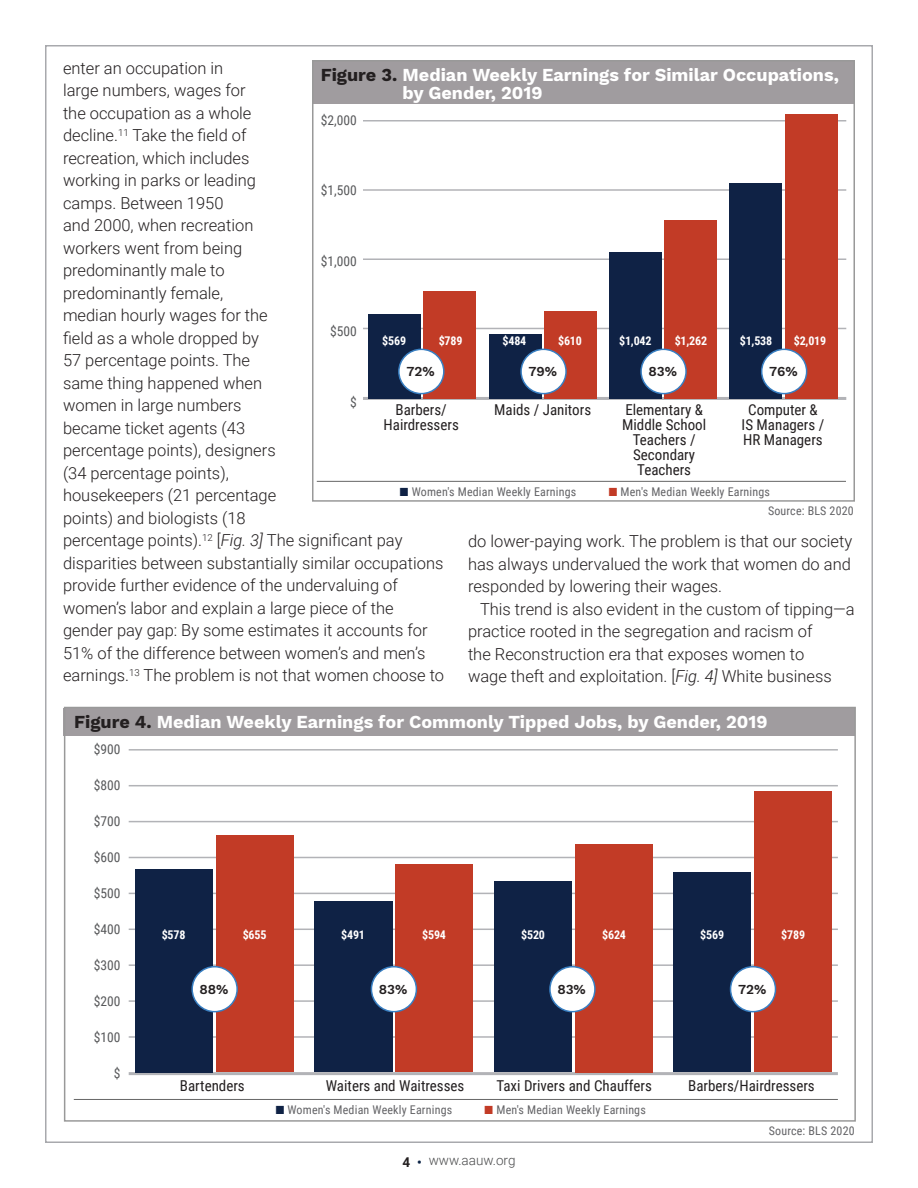
<style>
.page{position:relative;width:918px;height:1188px;background:#fff}
.page>*{position:absolute;margin:0;border:0;box-sizing:border-box;transform-origin:0 0}
.t1{font:700 18px/17.2px "Work Sans";color:#fff}
.t2{font:300 16.5px/22.5px "Roboto";color:#231f20}
.t3{font:15px/15px "Roboto Condensed";color:#231f20;text-align:center}
.t4{font:13.5px "Roboto Condensed";color:#57585a}
.t5{font:600 13.5px "Work Sans";letter-spacing:-.005em;color:#231f20}
.t6{font:300 13.5px "Roboto";color:#4b4c4d}
.t7{font:12px "Roboto Condensed";letter-spacing:.015em;color:#636366}
.t8{font:700 12px "Roboto Condensed";letter-spacing:-.015em;color:#fff}
.s1{font-style:italic}
.s2{color:#231f20}
.s3{font-family:"Knockout HTF71 Full Middlewt";font-size:16.5px;color:#0f2245}
.s4{font-family:"Knockout HTF71 Full Middlewt";font-size:16.5px;color:#c23b26}
.s5{font-weight:700;color:#231f20}
.s6{font-size:16.5px;color:#0b2345}
</style>
<div class="page">
<div style="left:64px;top:708px;width:791px;height:28px;background:#a09c9f"></div>
<div style="left:64px;top:707px;width:792px;height:415px;border:2px solid #999"></div>
<hr style="left:129px;top:1072px;width:709px;height:3px;background:#b2b3b7">
<hr style="left:129px;top:964px;width:709px;height:2px;background:#b2b3b7">
<hr style="left:129px;top:1000px;width:709px;height:2px;background:#b2b3b7">
<hr style="left:129px;top:1036px;width:709px;height:2px;background:#b2b3b7">
<hr style="left:129px;top:929px;width:709px;height:1px;background:#b2b3b7">
<hr style="left:129px;top:893px;width:709px;height:1px;background:#b2b3b7">
<hr style="left:129px;top:857px;width:709px;height:1px;background:#b2b3b7">
<hr style="left:129px;top:821px;width:709px;height:1px;background:#b2b3b7">
<hr style="left:129px;top:785px;width:709px;height:1px;background:#b2b3b7">
<hr style="left:129px;top:749px;width:709px;height:2px;background:#b2b3b7">
<hr style="left:74px;top:1099px;width:764px;height:1px;background:#666">
<div style="left:135px;top:869px;width:78px;height:203px;background:#0f2245"></div>
<div style="left:216px;top:836px;width:78px;height:236px;background:#c23b26"></div>
<div style="left:314px;top:901px;width:78px;height:171px;background:#0f2245"></div>
<div style="left:395px;top:865px;width:78px;height:207px;background:#c23b26"></div>
<div style="left:494px;top:882px;width:78px;height:190px;background:#0f2245"></div>
<div style="left:575px;top:844px;width:78px;height:228px;background:#c23b26"></div>
<div style="left:673px;top:873px;width:78px;height:199px;background:#0f2245"></div>
<div style="left:754px;top:792px;width:78px;height:280px;background:#c23b26"></div>
<div style="left:192px;top:967px;width:45px;height:45px;background:#fff;border-radius:50%"></div>
<div style="left:191px;top:966px;width:47px;height:46px;border:2px solid #387fc2;border-radius:50%"></div>
<div style="left:371px;top:967px;width:45px;height:45px;background:#fff;border-radius:50%"></div>
<div style="left:371px;top:966px;width:46px;height:46px;border:2px solid #387fc2;border-radius:50%"></div>
<div style="left:550px;top:967px;width:45px;height:45px;background:#fff;border-radius:50%"></div>
<div style="left:549px;top:966px;width:47px;height:46px;border:2px solid #387fc2;border-radius:50%"></div>
<div style="left:731px;top:967px;width:45px;height:45px;background:#fff;border-radius:50%"></div>
<div style="left:730px;top:966px;width:46px;height:46px;border:2px solid #387fc2;border-radius:50%"></div>
<hr style="left:363px;top:397px;width:483px;height:3px;background:#b2b3b7">
<hr style="left:363px;top:328px;width:483px;height:1px;background:#b2b3b7">
<hr style="left:363px;top:258px;width:483px;height:2px;background:#b2b3b7">
<hr style="left:363px;top:189px;width:483px;height:2px;background:#b2b3b7">
<hr style="left:363px;top:120px;width:483px;height:2px;background:#b2b3b7">
<hr style="left:317px;top:481px;width:529px;height:1px;background:#666">
<div style="left:312px;top:61px;width:543px;height:43px;background:#a09c9f"></div>
<div style="left:312px;top:60px;width:543px;height:442px;border:2px solid #999"></div>
<div style="left:368px;top:315px;width:53px;height:84px;background:#0f2245"></div>
<div style="left:424px;top:291px;width:52px;height:108px;background:#c23b26"></div>
<div style="left:489px;top:334px;width:52px;height:65px;background:#0f2245"></div>
<div style="left:544px;top:311px;width:53px;height:88px;background:#c23b26"></div>
<div style="left:609px;top:252px;width:53px;height:147px;background:#0f2245"></div>
<div style="left:665px;top:221px;width:52px;height:178px;background:#c23b26"></div>
<div style="left:730px;top:183px;width:52px;height:216px;background:#0f2245"></div>
<div style="left:785px;top:114px;width:52px;height:285px;background:#c23b26"></div>
<div style="left:399px;top:349px;width:45px;height:45px;background:#fff;border-radius:50%"></div>
<div style="left:398px;top:349px;width:47px;height:45px;border:2px solid #387fc2;border-radius:50%"></div>
<div style="left:521px;top:349px;width:45px;height:45px;background:#fff;border-radius:50%"></div>
<div style="left:520px;top:349px;width:47px;height:45px;border:2px solid #387fc2;border-radius:50%"></div>
<div style="left:641px;top:349px;width:45px;height:45px;background:#fff;border-radius:50%"></div>
<div style="left:640px;top:349px;width:47px;height:45px;border:2px solid #387fc2;border-radius:50%"></div>
<div style="left:762px;top:349px;width:45px;height:45px;background:#fff;border-radius:50%"></div>
<div style="left:761px;top:349px;width:46px;height:45px;border:2px solid #387fc2;border-radius:50%"></div>
<p class="t2" style="left:63px;top:56px;width:383px">enter an occupation in<br>large numbers, wages for<br>the occupation as a whole<br>decline.<sup>11</sup> Take the field of<br>recreation, which includes<br>working in parks or leading<br>camps. Between 1950<br>and 2000, when recreation<br>workers went from being<br>predominantly male to<br>predominantly female,<br>median hourly wages for the<br>field as a whole dropped by<br>57 percentage points. The<br>same thing happened when<br>women in large numbers<br>became ticket agents (43<br>percentage points), designers<br>(34 percentage points),<br>housekeepers (21 percentage<br>points) and biologists (18<br>percentage points).<sup>12</sup> [<span class="s1">Fig. 3]</span> The significant pay disparities between substantially similar occupations provide further evidence of the undervaluing of women’s labor and explain a large piece of the gender pay gap: By some estimates it accounts for<br>51% of the difference between women’s and men’s earnings.<sup>13</sup> The problem is not that women choose to</p>
<p class="t1" style="left:403px;top:68px;width:438px;text-indent:-82px"><span class="s2">Figure 3.</span> Median Weekly Earnings for Similar Occupations, by Gender, 2019</p>
<p class="t4" style="left:321px;top:110px;width:37px">$2,000</p>
<p class="t4" style="left:321px;top:181px;width:37px">$1,500</p>
<p class="t4" style="left:321px;top:251px;width:37px">$1,000</p>
<p class="t4" style="left:330px;top:322px;width:28px">$500</p>
<p class="t8" style="left:382px;top:332px;width:25px">$569</p>
<p class="t8" style="left:439px;top:332px;width:25px">$789</p>
<p class="t8" style="left:503px;top:332px;width:25px">$484</p>
<p class="t8" style="left:558px;top:332px;width:25px">$610</p>
<p class="t8" style="left:619px;top:332px;width:34px">$1,042</p>
<p class="t8" style="left:675px;top:332px;width:34px">$1,262</p>
<p class="t8" style="left:740px;top:332px;width:34px">$1,538</p>
<p class="t8" style="left:794px;top:332px;width:34px">$2,019</p>
<p class="t5" style="left:406px;top:364px;width:30px">72%</p>
<p class="t5" style="left:529px;top:364px;width:30px">79%</p>
<p class="t5" style="left:649px;top:364px;width:30px">83%</p>
<p class="t5" style="left:769px;top:364px;width:30px">76%</p>
<p class="t4" style="left:350px;top:392px;width:8px">$</p>
<p class="t3" style="left:384px;top:402px;width:77px">Barbers/<br>Hairdressers</p>
<p class="t3" style="left:494px;top:402px;width:98px">Maids / Janitors</p>
<p class="t3" style="left:622px;top:402px;width:85px">Elementary &amp;<br>Middle School<br>Teachers /<br>Secondary<br>Teachers</p>
<p class="t3" style="left:742px;top:402px;width:84px">Computer &amp;<br>IS Managers /<br>HR Managers</p>
<p class="t7" style="left:400px;top:483px;width:178px"><span class="s3">≠</span> Women's Median Weekly Earnings</p>
<p class="t7" style="left:609px;top:483px;width:163px"><span class="s4">≠</span> Men's Median Weekly Earnings</p>
<p class="t7" style="left:768px;top:502px;width:87px">Source: BLS 2020</p>
<p class="t2" style="left:468px;top:530px;width:386px;text-align:justify">do lower-paying work. The problem is that our society has always undervalued the work that women do and responded by lowering their wages.</p>
<p class="t2" style="left:468px;top:597px;width:388px;text-indent:12px">This trend is also evident in the custom of tipping—a practice rooted in the segregation and racism of<br>the Reconstruction era that exposes women to<br>wage theft and exploitation. [<span class="s1">Fig. 4]</span> White business</p>
<p class="t1" style="left:74px;top:714px;width:695px"><span class="s2">Figure 4.</span> Median Weekly Earnings for Commonly Tipped Jobs, by Gender, 2019</p>
<p class="t4" style="left:94px;top:740px;width:28px">$900</p>
<p class="t4" style="left:94px;top:776px;width:28px">$800</p>
<p class="t4" style="left:94px;top:812px;width:28px">$700</p>
<p class="t4" style="left:94px;top:848px;width:28px">$600</p>
<p class="t4" style="left:94px;top:884px;width:28px">$500</p>
<p class="t4" style="left:94px;top:920px;width:28px">$400</p>
<p class="t4" style="left:94px;top:956px;width:28px">$300</p>
<p class="t4" style="left:94px;top:992px;width:28px">$200</p>
<p class="t4" style="left:94px;top:1028px;width:28px">$100</p>
<p class="t4" style="left:114px;top:1064px;width:8px">$</p>
<p class="t7" style="left:276px;top:1101px;width:178px"><span class="s3">≠</span> Women's Median Weekly Earnings</p>
<p class="t7" style="left:485px;top:1101px;width:163px"><span class="s4">≠</span> Men's Median Weekly Earnings</p>
<p class="t7" style="left:769px;top:1122px;width:87px">Source: BLS 2020</p>
<p class="t8" style="left:162px;top:926px;width:25px">$578</p>
<p class="t8" style="left:243px;top:926px;width:25px">$655</p>
<p class="t8" style="left:341px;top:926px;width:25px">$491</p>
<p class="t8" style="left:422px;top:926px;width:25px">$594</p>
<p class="t8" style="left:521px;top:926px;width:25px">$520</p>
<p class="t8" style="left:602px;top:926px;width:25px">$624</p>
<p class="t8" style="left:700px;top:926px;width:25px">$569</p>
<p class="t8" style="left:781px;top:926px;width:25px">$789</p>
<p class="t5" style="left:199px;top:981px;width:31px">88%</p>
<p class="t5" style="left:379px;top:981px;width:30px">83%</p>
<p class="t5" style="left:557px;top:981px;width:30px">83%</p>
<p class="t5" style="left:738px;top:981px;width:30px">72%</p>
<p class="t3" style="left:180px;top:1077px;width:66px">Bartenders</p>
<p class="t3" style="left:326px;top:1077px;width:140px">Waiters and Waitresses</p>
<p class="t3" style="left:496px;top:1077px;width:157px">Taxi Drivers and Chauffers</p>
<p class="t3" style="left:688px;top:1077px;width:128px">Barbers/Hairdressers</p>
<p class="t6" style="left:402px;top:1151px;width:115px"><span class="s5">4</span> <span class="s6">•</span> www.aauw.org</p>
</div>
